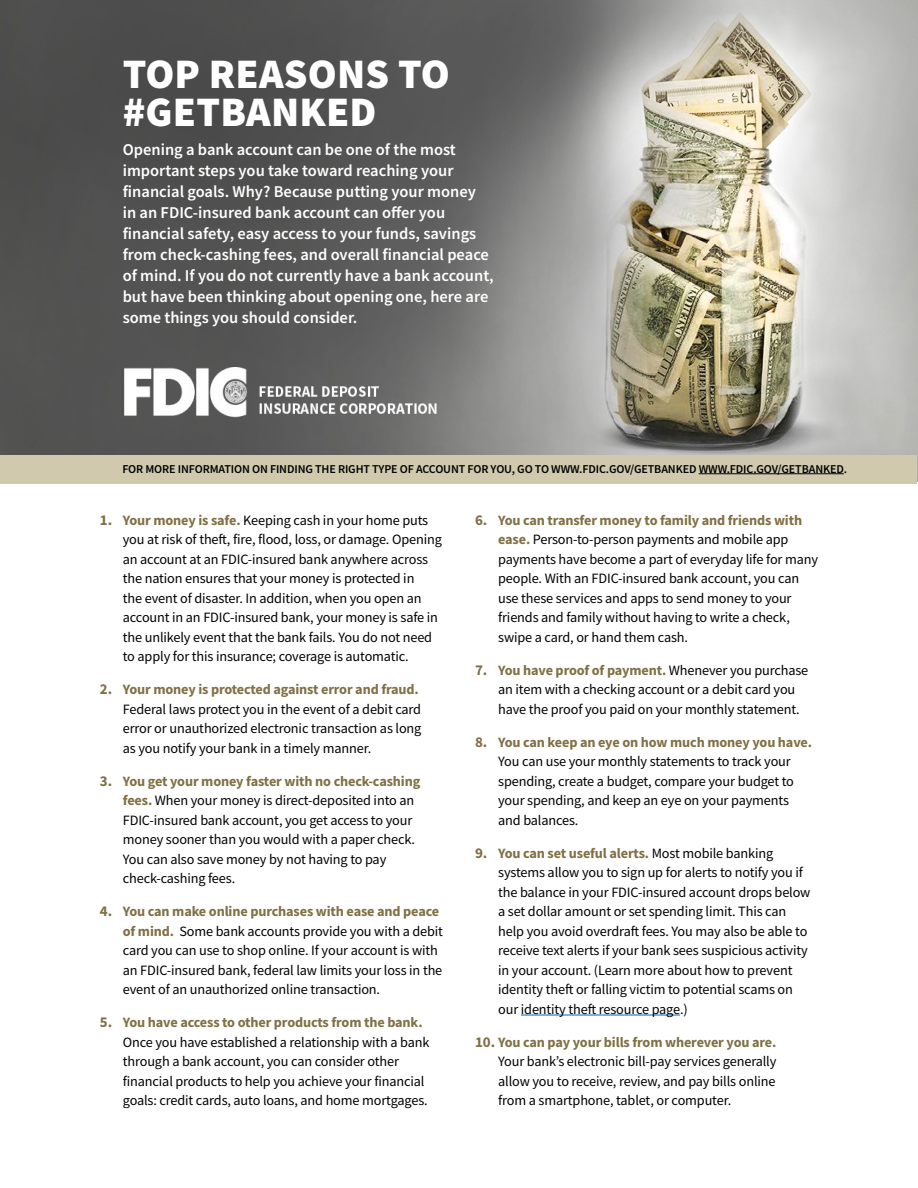
<style>
.page{position:relative;width:918px;height:1188px;background:#fff}
.page>*{position:absolute;margin:0;border:0;box-sizing:border-box;transform-origin:0 0}
.t1{font:900 42px/38px "Source Sans Pro";letter-spacing:.005em;color:#fff}
.t2{font:600 16.5px/21px "Source Sans Pro";color:#fff}
.t3{font:14.25px/19.5px "Source Sans Pro";letter-spacing:-.01em;color:#000}
.t4{font:600 12px "Source Sans Pro";letter-spacing:-.01em;color:#000}
.s1{font-weight:700;font-size:15px;color:#807045}
.s2{font-weight:700;color:#807045}
</style>
<div class="page">
<img style="left:1px;top:0;width:917px;height:482px">
<img style="left:125px;top:367px;width:313px;height:52px">
<hr style="left:521px;top:1015px;width:159px;height:1px;background:#0563c1">
<div style="left:1px;top:455px;width:916px;height:29px;background:#d1c9ad"></div>
<hr style="left:699px;top:473px;width:145px;height:1px;background:#000">
<h1 class="t1" style="left:123px;top:54px;width:329px">TOP REASONS TO #GETBANKED</h1>
<p class="t2" style="left:123px;top:139px;width:373px">Opening a bank account can be one of the most important steps you take toward reaching your financial goals. Why? Because putting your money<br>in an FDIC-insured bank account can offer you financial safety, easy access to your funds, savings from check-cashing fees, and overall financial peace of mind. If you do not currently have a bank account, but have been thinking about opening one, here are some things you should consider.</p>
<p class="t4" style="left:122px;top:461px;width:726px">FOR MORE INFORMATION ON FINDING THE RIGHT TYPE OF ACCOUNT FOR YOU, GO TO WWW.FDIC.GOV/GETBANKED WWW.FDIC.GOV/GETBANKED.</p>
<p class="t3" style="left:123px;top:510px;width:321px;text-indent:-23px"><span class="s1">1.</span> <span class="s2">Your money is safe.</span> Keeping cash in your home puts you at risk of theft, fire, flood, loss, or damage. Opening an account at an FDIC-insured bank anywhere across the nation ensures that your money is protected in<br>the event of disaster. In addition, when you open an account in an FDIC-insured bank, your money is safe in the unlikely event that the bank fails. You do not need to apply for this insurance; coverage is automatic.</p>
<p class="t3" style="left:123px;top:680px;width:300px;text-indent:-23px"><span class="s1">2.</span> <span class="s2">Your money is protected against error and fraud.<br></span>Federal laws protect you in the event of a debit card error or unauthorized electronic transaction as long as you notify your bank in a timely manner.</p>
<p class="t3" style="left:123px;top:771px;width:299px;text-indent:-23px"><span class="s1">3.</span> <span class="s2">You get your money faster with no check-cashing fees.</span> When your money is direct-deposited into an FDIC-insured bank account, you get access to your money sooner than you would with a paper check.<br>You can also save money by not having to pay check-cashing fees.</p>
<p class="t3" style="left:123px;top:902px;width:322px;text-indent:-23px"><span class="s1">4.</span> <span class="s2">You can make online purchases with ease and peace of mind.</span> Some bank accounts provide you with a debit card you can use to shop online. If your account is with an FDIC-insured bank, federal law limits your loss in the event of an unauthorized online transaction.</p>
<p class="t3" style="left:123px;top:1013px;width:308px;text-indent:-23px"><span class="s1">5.</span> <span class="s2">You have access to other products from the bank.<br></span>Once you have established a relationship with a bank through a bank account, you can consider other financial products to help you achieve your financial goals: credit cards, auto loans, and home mortgages.</p>
<p class="t3" style="left:498px;top:510px;width:321px;text-indent:-23px"><span class="s1">6.</span> <span class="s2">You can transfer money to family and friends with ease.</span> Person-to-person payments and mobile app payments have become a part of everyday life for many people. With an FDIC-insured bank account, you can use these services and apps to send money to your friends and family without having to write a check, swipe a card, or hand them cash.</p>
<p class="t3" style="left:498px;top:660px;width:312px;text-indent:-23px"><span class="s1">7.</span> <span class="s2">You have proof of payment.</span> Whenever you purchase an item with a checking account or a debit card you have the proof you paid on your monthly statement.</p>
<p class="t3" style="left:498px;top:732px;width:315px;text-indent:-23px"><span class="s1">8.</span> <span class="s2">You can keep an eye on how much money you have.<br></span>You can use your monthly statements to track your spending, create a budget, compare your budget to your spending, and keep an eye on your payments and balances.</p>
<p class="t3" style="left:498px;top:843px;width:314px;text-indent:-23px"><span class="s1">9.</span> <span class="s2">You can set useful alerts.</span> Most mobile banking systems allow you to sign up for alerts to notify you if the balance in your FDIC-insured account drops below a set dollar amount or set spending limit. This can help you avoid overdraft fees. You may also be able to receive text alerts if your bank sees suspicious activity in your account. (Learn more about how to prevent identity theft or falling victim to potential scams on our identity theft resource page.)</p>
<p class="t3" style="left:498px;top:1032px;width:280px;text-align:justify;text-indent:-23px"><span class="s1">10.</span> <span class="s2">You can pay your bills from wherever you are.<br></span>Your bank’s electronic bill-pay services generally allow you to receive, review, and pay bills online from a smartphone, tablet, or computer.</p>
</div>
